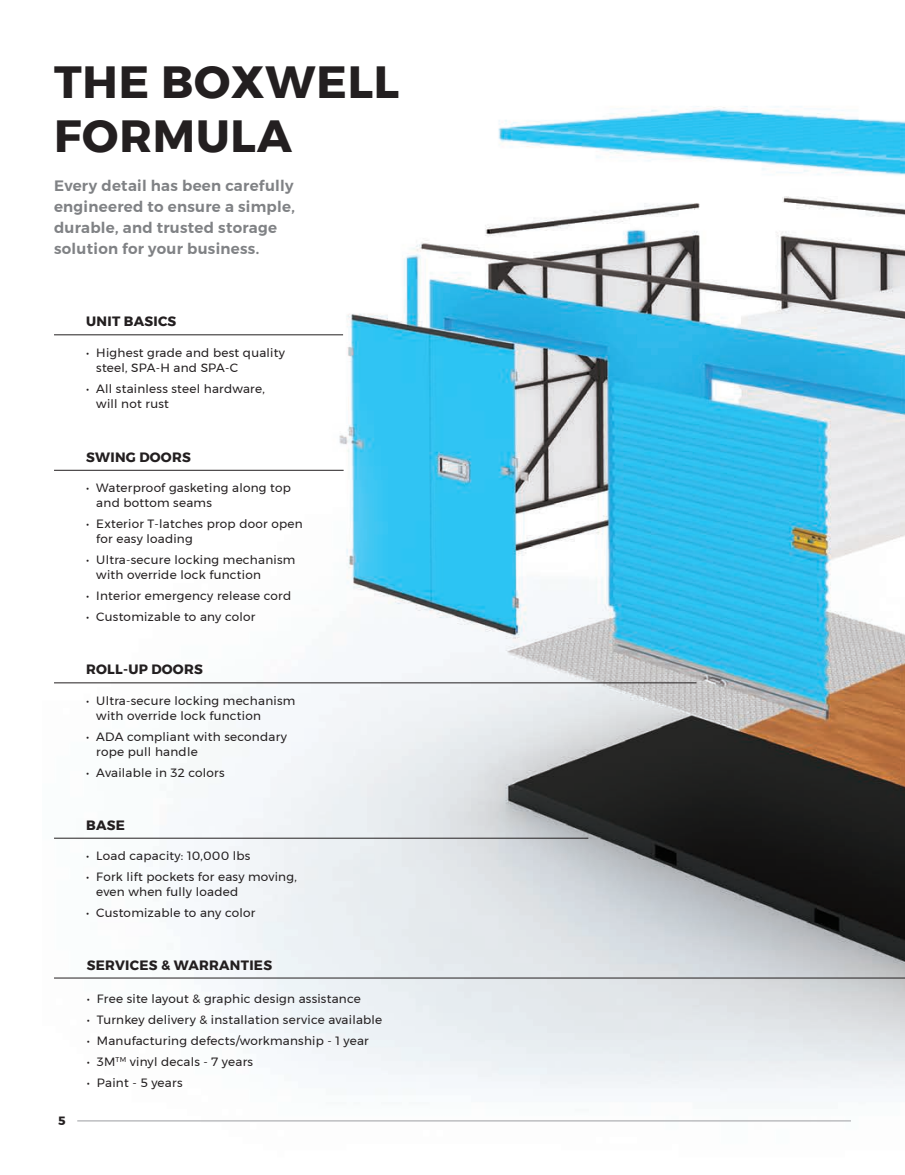
<style>
.page{position:relative;width:905px;height:1175px;background:#fff}
.page>*{position:absolute;margin:0;border:0;box-sizing:border-box;transform-origin:0 0}
.t1{font:700 45px "Montserrat";letter-spacing:.02em;color:#231f20}
.t2{font:600 15px "Montserrat";letter-spacing:.02em;color:#808285}
.t3{font:700 13.5px "Montserrat";letter-spacing:.02em;color:#231f20}
.t4{font:12px "Montserrat";letter-spacing:.02em;color:#231f20}
.t5{font:700 12px "Montserrat";color:#231f20}
</style>
<div class="page">
<img style="left:54px;top:106px;width:850px;height:1016px">
<hr style="left:54px;top:470px;width:289px;height:1px;background:#231f20">
<hr style="left:54px;top:682px;width:642px;height:1px;background:#231f20">
<hr style="left:54px;top:837px;width:534px;height:1px;background:#231f20">
<hr style="left:54px;top:334px;width:289px;height:1px;background:#231f20">
<hr style="left:54px;top:977px;width:850px;height:1px;background:#231f20">
<hr style="left:77px;top:1120px;width:774px;height:1px;background:#bcbdc0">
<p class="t1" style="left:54px;top:45px;width:347px">THE BOXWELL</p>
<p class="t1" style="left:54px;top:99px;width:239px">FORMULA</p>
<p class="t2" style="left:54px;top:173px;width:241px">Every detail has been carefully</p>
<p class="t2" style="left:54px;top:194px;width:242px">engineered to ensure a simple,</p>
<p class="t2" style="left:54px;top:215px;width:224px">durable, and trusted storage</p>
<p class="t2" style="left:54px;top:236px;width:207px">solution for your business.</p>
<p class="t3" style="left:86px;top:311px;width:92px">UNIT BASICS</p>
<p class="t4" style="left:86px;top:343px;width:200px">• Highest grade and best quality</p>
<p class="t4" style="left:96px;top:358px;width:143px">steel, SPA-H and SPA-C</p>
<p class="t4" style="left:86px;top:379px;width:180px">• All stainless steel hardware,</p>
<p class="t4" style="left:96px;top:394px;width:74px">will not rust</p>
<p class="t3" style="left:86px;top:446px;width:106px">SWING DOORS</p>
<p class="t4" style="left:86px;top:479px;width:206px">• Waterproof gasketing along top</p>
<p class="t4" style="left:96px;top:494px;width:117px">and bottom seams</p>
<p class="t4" style="left:86px;top:515px;width:218px">• Exterior T-latches prop door open</p>
<p class="t4" style="left:96px;top:530px;width:98px">for easy loading</p>
<p class="t4" style="left:86px;top:551px;width:211px">• Ultra-secure locking mechanism</p>
<p class="t4" style="left:96px;top:566px;width:166px">with override lock function</p>
<p class="t4" style="left:86px;top:587px;width:206px">• Interior emergency release cord</p>
<p class="t4" style="left:86px;top:608px;width:171px">• Customizable to any color</p>
<p class="t3" style="left:86px;top:658px;width:118px">ROLL-UP DOORS</p>
<p class="t4" style="left:86px;top:691px;width:211px">• Ultra-secure locking mechanism</p>
<p class="t4" style="left:96px;top:706px;width:166px">with override lock function</p>
<p class="t4" style="left:86px;top:727px;width:202px">• ADA compliant with secondary</p>
<p class="t4" style="left:96px;top:742px;width:103px">rope pull handle</p>
<p class="t4" style="left:86px;top:763px;width:140px">• Available in 32 colors</p>
<p class="t3" style="left:86px;top:814px;width:40px">BASE</p>
<p class="t4" style="left:86px;top:846px;width:166px">• Load capacity: 10,000 lbs</p>
<p class="t4" style="left:86px;top:867px;width:212px">• Fork lift pockets for easy moving,</p>
<p class="t4" style="left:96px;top:882px;width:143px">even when fully loaded</p>
<p class="t4" style="left:86px;top:903px;width:171px">• Customizable to any color</p>
<p class="t5" style="left:58px;top:1111px;width:9px">5</p>
<p class="t3" style="left:87px;top:953px;width:187px">SERVICES &amp; WARRANTIES</p>
<p class="t4" style="left:87px;top:990px;width:276px">• Free site layout &amp; graphic design assistance</p>
<p class="t4" style="left:87px;top:1011px;width:297px">• Turnkey delivery &amp; installation service available</p>
<p class="t4" style="left:87px;top:1032px;width:284px">• Manufacturing defects/workmanship - 1 year</p>
<p class="t4" style="left:87px;top:1053px;width:168px">• 3M<sup>TM</sup> vinyl decals - 7 years</p>
<p class="t4" style="left:87px;top:1074px;width:97px">• Paint - 5 years</p>
</div>
